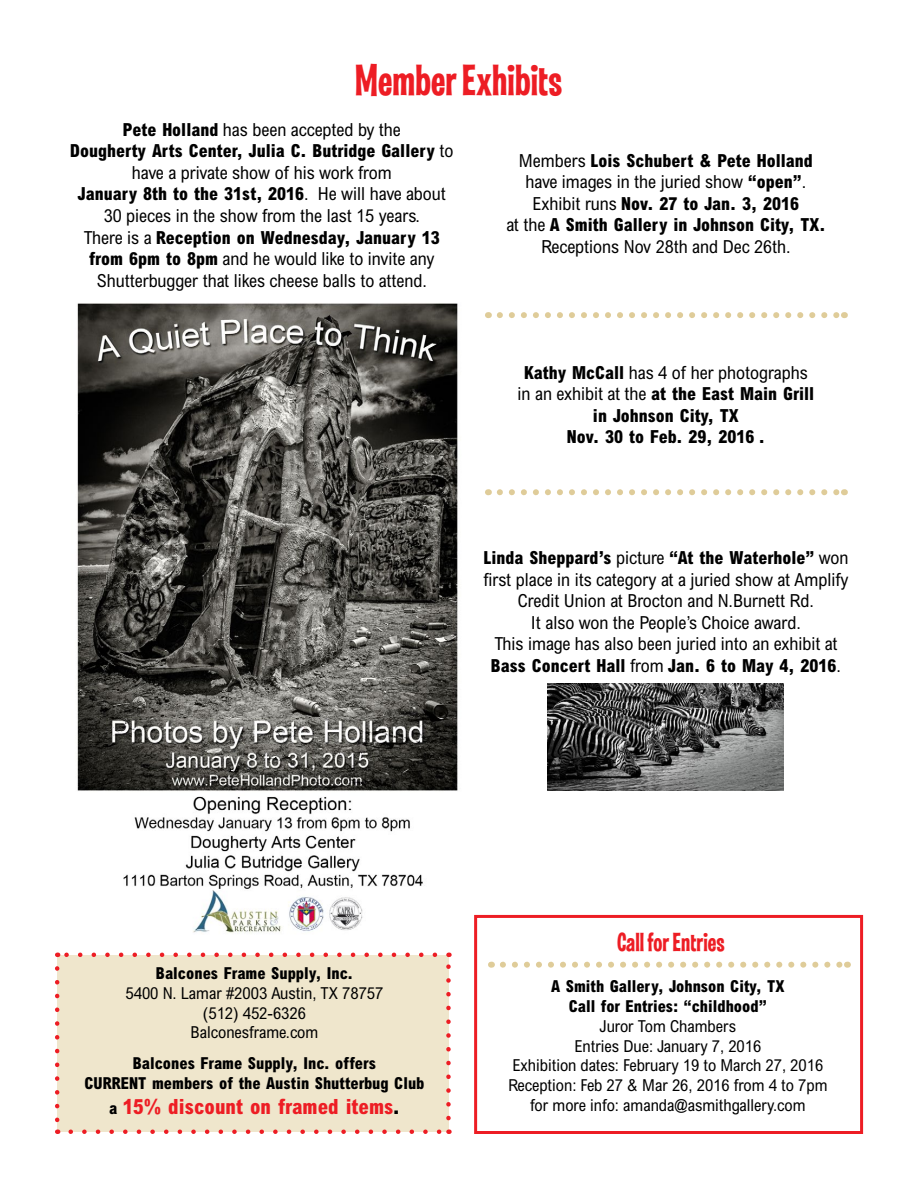
<style>
.page{position:relative;width:918px;height:1188px;background:#fff}
.page>*{position:absolute;margin:0;border:0;box-sizing:border-box;transform-origin:0 0}
.t1{font:45px "Las Vegas OT Jackpot";color:#ed1d24}
.t2{font:27px "Las Vegas OT Jackpot";color:#ed1d24}
.t3{font:800 condensed 21px "Arial";color:#ed1d24}
.t4{font:condensed 18px/21.6px "Arial";color:#000;text-align:center}
.t5{font:800 condensed 18px/21.6px "Arial";color:#000;text-align:center}
.t6{font:condensed 16.5px/19.8px "Arial";color:#000;text-align:center}
.t7{font:800 condensed 16.5px/19.8px "Arial";color:#000;text-align:center}
.s1{font-weight:800}
.s2{font-weight:400}
.s3{font-size:16.5px;color:#000}
.s4{color:#000}
</style>
<div class="page">
<svg style="left:500px;top:489px;width:338px;height:6px"></svg>
<svg style="left:500px;top:312px;width:338px;height:6px"></svg>
<div style="left:474px;top:915px;width:389px;height:219px;background:#fff;border:3px solid #ed1d24"></div>
<svg style="left:503px;top:962px;width:338px;height:6px"></svg>
<div style="left:57px;top:955px;width:391px;height:177px;background:#efe6cc"></div>
<svg style="left:71px;top:1130px;width:371px;height:4px"></svg>
<svg style="left:64px;top:953px;width:371px;height:4px"></svg>
<svg style="left:55px;top:968px;width:4px;height:166px"></svg>
<svg style="left:446px;top:953px;width:5px;height:165px"></svg>
<img style="left:77px;top:303px;width:381px;height:630px">
<img style="left:548px;top:683px;width:236px;height:107px">
<h1 class="t1" style="left:355px;top:55px;width:209px">Member Exhibits</h1>
<p class="t4" style="left:70px;top:118px;width:385px"><span class="s1">Pete Holland</span> has been accepted by the<br><span class="s1">Dougherty Arts Center, Julia C. Butridge Gallery</span> to have a private show of his work from<br><span class="s1">January 8th to the 31st, 2016</span>. He will have about 30 pieces in the show from the last 15 years.<br>There is a <span class="s1">Reception on Wednesday, January 13 from 6pm to 8pm</span> and he would like to invite any Shutterbugger that likes cheese balls to attend.</p>
<p class="t5" style="left:506px;top:149px;width:320px"><span class="s2">Members</span> Lois Schubert &amp; Pete Holland <span class="s2">have images in the juried show</span> “open”<span class="s2">.<br>Exhibit runs</span> Nov. 27 to Jan. 3, 2016<br><span class="s2">at the</span> A Smith Gallery in Johnson City, TX.<br><span class="s2">Receptions Nov 28th and Dec 26th.</span></p>
<p class="t5" style="left:518px;top:361px;width:298px">Kathy McCall <span class="s2">has 4 of her photographs in an exhibit at the</span> at the East Main Grill in Johnson City, TX<br>Nov. 30 to Feb. 29, 2016 .</p>
<p class="t4" style="left:483px;top:546px;width:367px"><span class="s1">Linda Sheppard’s</span> picture <span class="s1">“At the Waterhole”</span> won first place in its category at a juried show at Amplify Credit Union at Brocton and N.Burnett Rd.<br>It also won the People’s Choice award.<br>This image has also been juried into an exhibit at <span class="s1">Bass Concert Hall</span> from <span class="s1">Jan. 6 to May 4, 2016</span>.</p>
<p class="t7" style="left:156px;top:963px;width:199px">Balcones Frame Supply, Inc.</p>
<p class="t6" style="left:126px;top:983px;width:259px">5400 N. Lamar #2003 Austin, TX 78757 (512) 452-6326<br>Balconesframe.com</p>
<p class="t7" style="left:84px;top:1053px;width:342px">Balcones Frame Supply, Inc. offers<br>CURRENT members of the Austin Shutterbug Club</p>
<p class="t3" style="left:109px;top:1094px;width:292px"><span class="s3">a</span> 15% discount on framed items<span class="s4">.</span></p>
<h2 class="t2" style="left:617px;top:927px;width:109px">Call for Entries</h2>
<p class="t7" style="left:551px;top:976px;width:235px">A Smith Gallery, Johnson City, TX<br>Call for Entries: “childhood”</p>
<p class="t6" style="left:508px;top:1016px;width:321px">Juror Tom Chambers<br>Entries Due: January 7, 2016<br>Exhibition dates: February 19 to March 27, 2016<br>Reception: Feb 27 &amp; Mar 26, 2016 from 4 to 7pm for more info: amanda@asmithgallery.com</p>
</div>
